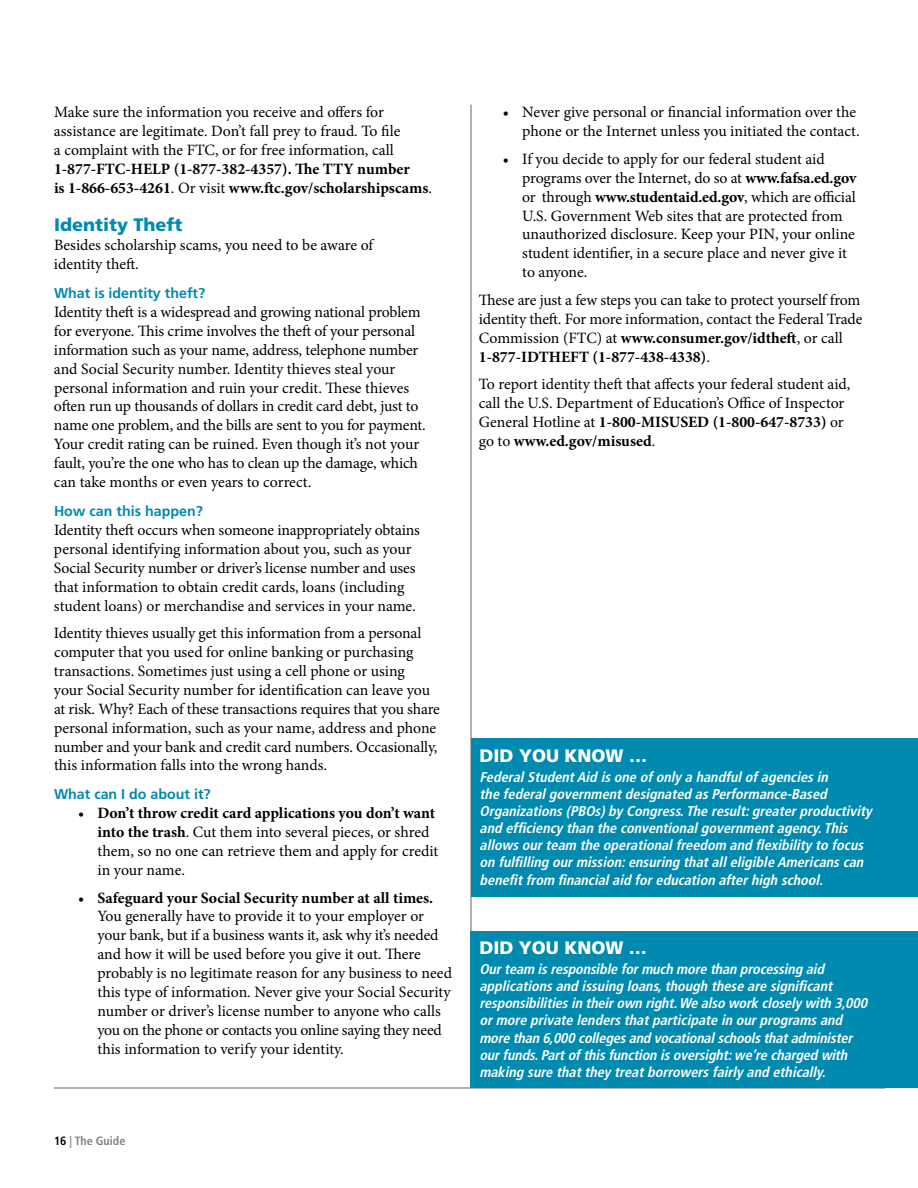
<style>
.page{position:relative;width:918px;height:1188px;background:#fff}
.page>*{position:absolute;margin:0;border:0;box-sizing:border-box;transform-origin:0 0}
.t1{font:900 18px "Frutiger";color:#fff}
.t2{font:900 18px "Frutiger";color:#008ab0}
.t3{font:15.75px/18.9px "Minion Pro";letter-spacing:-.005em;color:#000}
.t4{font:700 15.75px/18.9px "Minion Pro";color:#000}
.t5{font:italic 700 condensed 14.25px/17.1px "Frutiger";color:#fff}
.t6{font:700 14.25px "Frutiger";color:#008ab0}
.t7{font:700 condensed 12px "Frutiger";color:#808284}
.s1{font-weight:400}
.s2{font-weight:700}
.s3{color:#000}
</style>
<div class="page">
<hr style="left:54px;top:1088px;width:832px;height:1px;background:#636466">
<hr style="left:471px;top:105px;width:1px;height:975px;background:#636466">
<div style="left:470px;top:932px;width:448px;height:156px;background:#008ab0"></div>
<div style="left:471px;top:738px;width:447px;height:159px;background:#008ab0"></div>
<p class="t3" style="left:54px;top:103px;width:348px">Make sure the information you receive and offers for assistance are legitimate. Don’t fall prey to fraud. To file a complaint with the FTC, or for free information, call</p>
<p class="t4" style="left:54px;top:159px;width:380px">1-877-FTC-HELP (1-877-382-4357). The TTY number<br>is 1-866-653-4261<span class="s1">. Or visit</span> www.ftc.gov/scholarshipscams<span class="s1">.</span></p>
<p class="t2" style="left:54px;top:214px;width:130px">Identity Theft</p>
<p class="t3" style="left:54px;top:236px;width:321px">Besides scholarship scams, you need to be aware of identity theft.</p>
<p class="t6" style="left:54px;top:285px;width:153px">What is identity theft?</p>
<p class="t3" style="left:54px;top:303px;width:373px">Identity theft is a widespread and growing national problem for everyone. This crime involves the theft of your personal information such as your name, address, telephone number and Social Security number. Identity thieves steal your personal information and ruin your credit. These thieves often run up thousands of dollars in credit card debt, just to name one problem, and the bills are sent to you for payment.<br>Your credit rating can be ruined. Even though it’s not your fault, you’re the one who has to clean up the damage, which can take months or even years to correct.</p>
<p class="t6" style="left:54px;top:503px;width:150px">How can this happen?</p>
<p class="t3" style="left:54px;top:521px;width:367px">Identity theft occurs when someone inappropriately obtains personal identifying information about you, such as your Social Security number or driver’s license number and uses that information to obtain credit cards, loans (including student loans) or merchandise and services in your name.</p>
<p class="t3" style="left:54px;top:624px;width:387px">Identity thieves usually get this information from a personal computer that you used for online banking or purchasing transactions. Sometimes just using a cell phone or using<br>your Social Security number for identification can leave you at risk. Why? Each of these transactions requires that you share personal information, such as your name, address and phone number and your bank and credit card numbers. Occasionally, this information falls into the wrong hands.</p>
<p class="t6" style="left:54px;top:786px;width:158px">What can I do about it?</p>
<p class="t3" style="left:97px;top:804px;width:342px;text-indent:-19px">• <span class="s2">Don’t throw credit card applications you don’t want into the trash</span>. Cut them into several pieces, or shred them, so no one can retrieve them and apply for credit in your name.</p>
<p class="t3" style="left:97px;top:888px;width:356px;text-indent:-19px">• <span class="s2">Safeguard your Social Security number at all times.<br></span>You generally have to provide it to your employer or your bank, but if a business wants it, ask why it’s needed and how it will be used before you give it out. There probably is no legitimate reason for any business to need this type of information. Never give your Social Security number or driver’s license number to anyone who calls you on the phone or contacts you online saying they need this information to verify your identity.</p>
<p class="t7" style="left:54px;top:1133px;width:73px"><span class="s3">16</span> | The Guide</p>
<p class="t3" style="left:503px;top:103px;width:358px;text-align:right">• Never give personal or financial information over the phone or the Internet unless you initiated the contact.</p>
<p class="t3" style="left:522px;top:149px;width:336px;text-indent:-19px">• If you decide to apply for our federal student aid programs over the Internet, do so at <span class="s2">www.fafsa.ed.gov </span>or through <span class="s2">www.studentaid.ed.gov</span>, which are official U.S. Government Web sites that are protected from unauthorized disclosure. Keep your PIN, your online student identifier, in a secure place and never give it to anyone.</p>
<p class="t3" style="left:479px;top:290px;width:385px">These are just a few steps you can take to protect yourself from identity theft. For more information, contact the Federal Trade Commission (FTC) at <span class="s2">www.consumer.gov/idtheft</span>, or call <span class="s2">1-877-IDTHEFT (1-877-438-4338)</span>.</p>
<p class="t3" style="left:479px;top:375px;width:373px">To report identity theft that affects your federal student aid, call the U.S. Department of Education’s Office of Inspector General Hotline at <span class="s2">1-800-MISUSED (1-800-647-8733)</span> or go to <span class="s2">www.ed.gov/misused</span>.</p>
<p class="t1" style="left:480px;top:744px;width:169px">DID YOU KNOW …</p>
<p class="t5" style="left:480px;top:768px;width:397px">FederalStudentAid isone ofonlya handfulofagenciesin<br>the federalgovernmentdesignated asPerformance-Based Organizations(PBOs)byCongress.The result:greaterproductivity and efficiencythan the conventionalgovernmentagency.This allowsourteam the operationalfreedom and flexibilityto focus on fulfilling ourmission:ensuring thatalleligible Americanscan benefitfrom financialaid foreducation afterhigh school.</p>
<p class="t1" style="left:479px;top:937px;width:169px">DID YOU KNOW …</p>
<p class="t5" style="left:479px;top:961px;width:393px">Ourteam isresponsible formuch more than processing aid applicationsand issuing loans,though these are significant responsibilitiesin theirown right.We also work closelywith 3,000 ormore private lendersthatparticipate in ourprogramsand morethan 6,000 collegesand vocationalschoolsthatadminister ourfunds.Partofthisfunction isoversight:we’re charged with making sure thattheytreatborrowersfairlyand ethically.</p>
</div>
